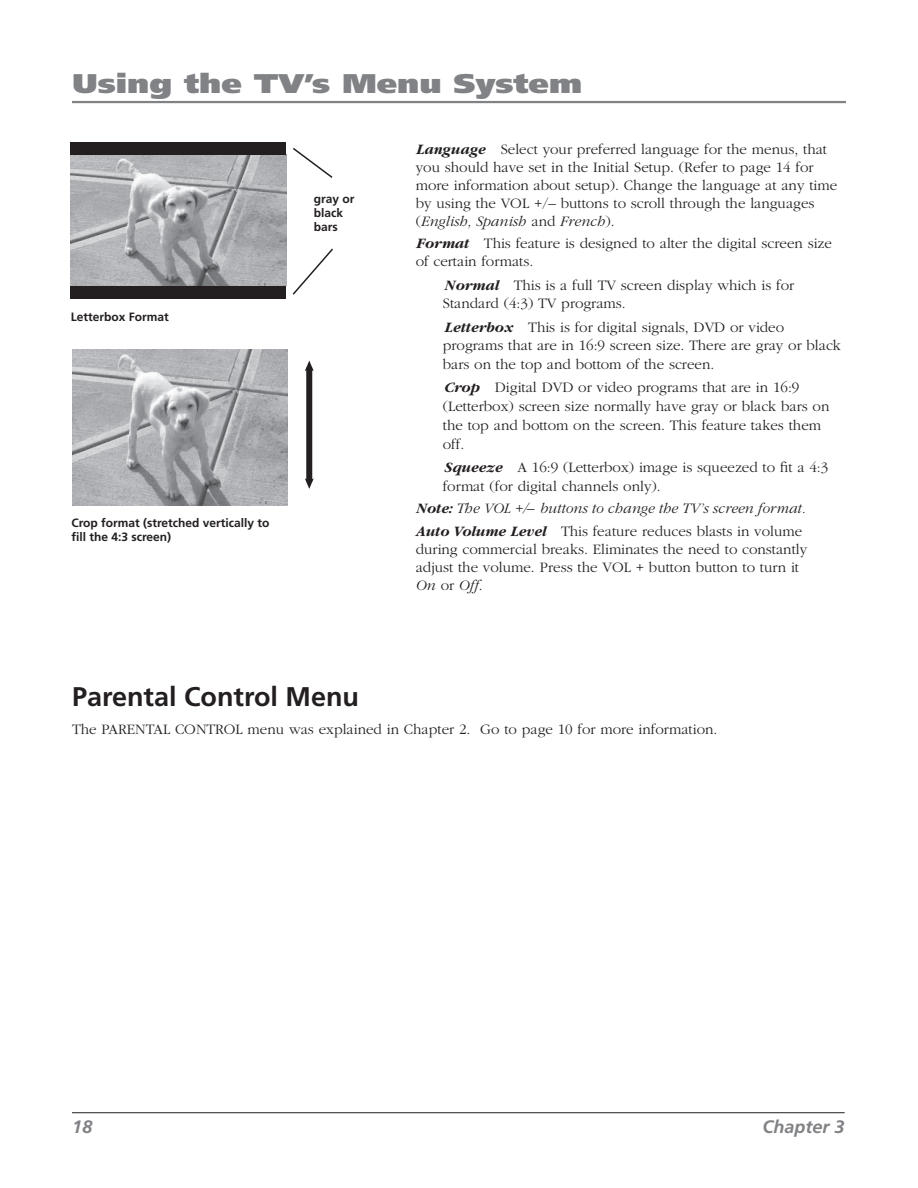
<style>
.page{position:relative;width:918px;height:1188px;background:#fff}
.page>*{position:absolute;margin:0;border:0;box-sizing:border-box;transform-origin:0 0}
.t1{font:900 27px "Frutiger";color:#808285;scale:1.2 1}
.t2{font:700 27px "Frutiger";color:#231f20}
.t3{font:italic 700 18px "Frutiger";color:#808285}
.t4{font:300 15px/18px "Garamond";color:#231f20}
.t5{font:italic 300 15px/23.4px "Garamond";color:#231f20}
.t6{font:700 12px/14.4px "Frutiger";color:#231f20}
.s1{font-weight:700;font-style:italic}
.s2{font-style:italic}
.s3{font-weight:700}
.s4{font-style:normal}
</style>
<div class="page">
<hr style="left:72px;top:1112px;width:773px;height:1px;background:#231f20">
<svg style="left:293px;top:148px;width:40px;height:30px"></svg>
<svg style="left:292px;top:248px;width:41px;height:47px"></svg>
<div style="left:306px;top:368px;width:6px;height:114px;background:#231f20"></div>
<svg style="left:305px;top:478px;width:9px;height:11px"></svg>
<svg style="left:305px;top:361px;width:9px;height:10px"></svg>
<img style="left:71px;top:155px;width:215px;height:131px">
<div style="left:71px;top:142px;width:215px;height:13px;background:#231f20"></div>
<div style="left:71px;top:286px;width:215px;height:13px;background:#231f20"></div>
<img style="left:73px;top:350px;width:215px;height:155px">
<hr style="left:72px;top:101px;width:774px;height:2px;background:#808285">
<h1 class="t1" style="left:72px;top:67px;width:427px">Using the TV’s Menu System</h1>
<p class="t6" style="left:71px;top:310px;width:100px">Letterbox Format</p>
<p class="t6" style="left:314px;top:191px;width:42px">gray or black bars</p>
<p class="t6" style="left:71px;top:516px;width:200px">Crop format (stretched vertically to fill the 4:3 screen)</p>
<p class="t4" style="left:416px;top:140px;width:423px"><span class="s1">Language</span> Select your preferred language for the menus, that you should have set in the Initial Setup. (Refer to page 14 for more information about setup). Change the language at any time by using the VOL +/– buttons to scroll through the languages (<span class="s2">English, Spanish</span> and <span class="s2">French</span>).</p>
<p class="t4" style="left:416px;top:235px;width:418px"><span class="s1">Format</span> This feature is designed to alter the digital screen size of certain formats.</p>
<p class="t4" style="left:443px;top:276px;width:353px;line-height:18.8px"><span class="s1">Normal</span> This is a full TV screen display which is for<br>Standard (4:3) TV programs.</p>
<p class="t4" style="left:443px;top:318px;width:400px;line-height:18.8px"><span class="s1">Letterbox</span> This is for digital signals, DVD or video programs that are in 16:9 screen size. There are gray or black bars on the top and bottom of the screen.</p>
<p class="t4" style="left:443px;top:378px;width:388px;line-height:18.8px"><span class="s1">Crop</span> Digital DVD or video programs that are in 16:9 (Letterbox) screen size normally have gray or black bars on the top and bottom on the screen. This feature takes them off.</p>
<p class="t4" style="left:443px;top:458px;width:387px;line-height:18.8px"><span class="s1">Squeeze</span> A 16:9 (Letterbox) image is squeezed to fit a 4:3 format (for digital channels only).</p>
<p class="t5" style="left:416px;top:497px;width:392px"><span class="s3">Note:</span> The VOL +/– buttons to change the TV’s screen format.<br><span class="s3">Auto Volume Level</span> <span class="s4">This feature reduces blasts in volume</span></p>
<p class="t4" style="left:416px;top:541px;width:393px">during commercial breaks. Eliminates the need to constantly adjust the volume. Press the VOL + button button to turn it<br><span class="s2">On</span> or <span class="s2">Off</span>.</p>
<h1 class="t2" style="left:72px;top:681px;width:289px">Parental Control Menu</h1>
<p class="t4" style="left:72px;top:721px;width:647px">The PARENTAL CONTROL menu was explained in Chapter 2. Go to page 10 for more information.</p>
<p class="t3" style="left:72px;top:1117px;width:21px">18</p>
<p class="t3" style="left:763px;top:1117px;width:83px">Chapter 3</p>
</div>
